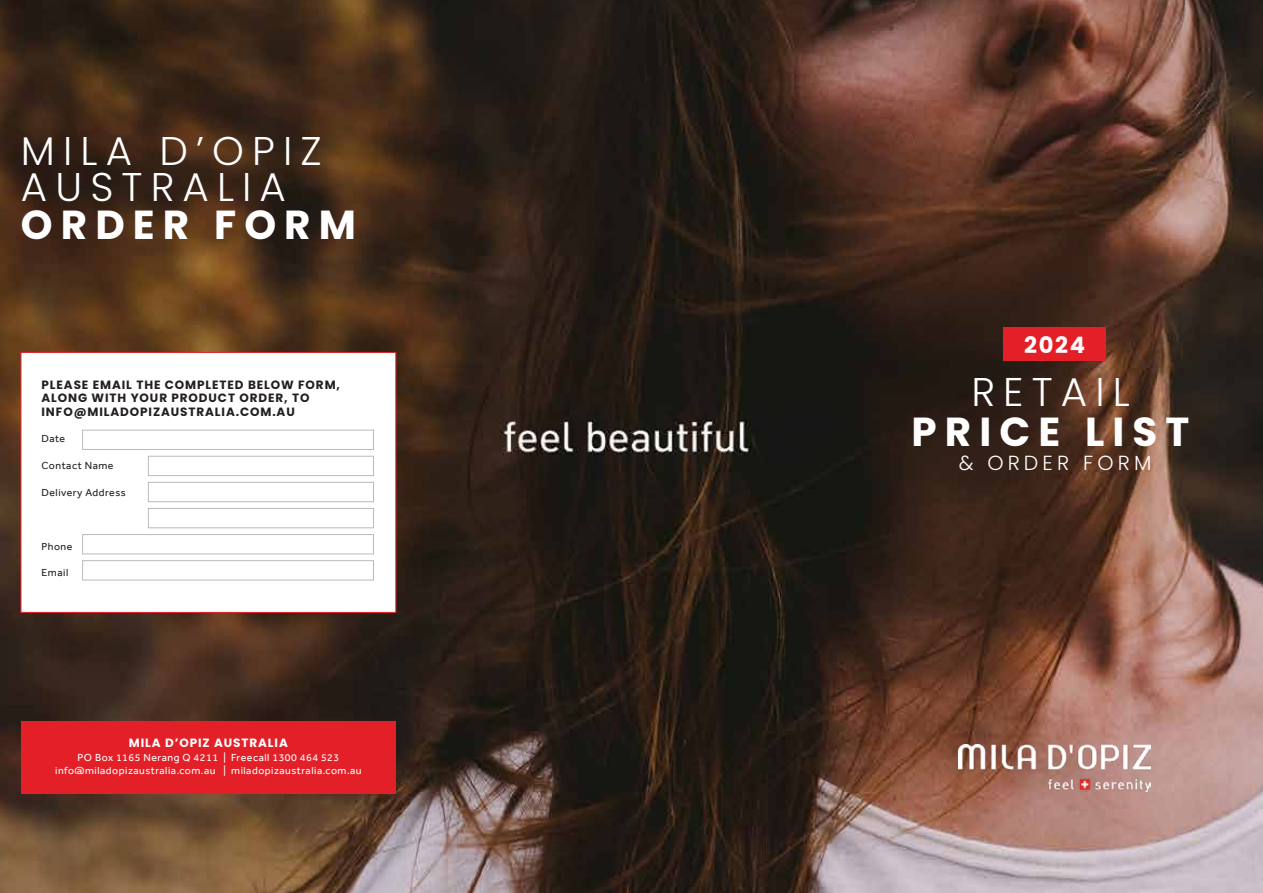
<style>
.page{position:relative;width:1263px;height:893px;background:#fff}
.page>*{position:absolute;margin:0;border:0;box-sizing:border-box;transform-origin:0 0}
.t1{font:700 40.5px "Poppins";letter-spacing:.2em;color:#fff}
.t2{font:300 40.05px/36px "Poppins";letter-spacing:.2em;color:#fff}
.t3{font:700 22.65px "Poppins";color:#fff}
.t4{font:300 20.4px "Poppins";letter-spacing:.2em;color:#fff}
.t5{font:700 12px/13.5px "Poppins";letter-spacing:.075em;color:#231f20}
.t6{font:700 12px "Poppins";letter-spacing:.075em;color:#fff}
.t7{font:10.5px/13.5px "Effra";letter-spacing:.05em;color:#fff;text-align:center}
.t8{font:10.5px "Effra";letter-spacing:.05em;color:#231f20}
</style>
<div class="page">
<img style="left:0;top:0;width:1263px;height:893px">
<div style="left:1003px;top:328px;width:103px;height:33px;background:#e32028"></div>
<img style="left:958px;top:745px;width:193px;height:46px">
<div style="left:21px;top:722px;width:375px;height:72px;background:#e32028"></div>
<div style="left:21px;top:352px;width:375px;height:261px;background:#fff;border:1px solid #e32028"></div>
<div style="left:82px;top:430px;width:292px;height:20px;border:1px solid #b8babc"></div>
<div style="left:148px;top:456px;width:226px;height:20px;border:1px solid #b8babc"></div>
<div style="left:148px;top:482px;width:226px;height:20px;border:1px solid #b8babc"></div>
<div style="left:148px;top:508px;width:226px;height:20px;border:1px solid #b8babc"></div>
<div style="left:82px;top:534px;width:292px;height:20px;border:1px solid #b8babc"></div>
<div style="left:82px;top:560px;width:292px;height:20px;border:1px solid #b8babc"></div>
<h2 class="t2" style="left:21px;top:133px;width:302px">MILA D’OPIZ<br>AUSTRALIA</h2>
<h1 class="t1" style="left:21px;top:202px;width:336px">ORDER FORM</h1>
<p class="t5" style="left:42px;top:378px;width:300px">PLEASE EMAIL THE COMPLETED BELOW FORM,<br>ALONG WITH YOUR PRODUCT ORDER, TO<br>INFO@MILADOPIZAUSTRALIA.COM.AU</p>
<p class="t8" style="left:42px;top:432px;width:25px">Date</p>
<p class="t8" style="left:42px;top:459px;width:73px">Contact Name</p>
<p class="t8" style="left:42px;top:486px;width:86px">Delivery Address</p>
<p class="t8" style="left:42px;top:540px;width:32px">Phone</p>
<p class="t8" style="left:42px;top:566px;width:28px">Email</p>
<p class="t6" style="left:129px;top:736px;width:160px">MILA D’OPIZ AUSTRALIA</p>
<p class="t7" style="left:55px;top:750px;width:308px">PO Box 1165 Nerang Q 4211 | Freecall 1300 464 523 info@miladopizaustralia.com.au | miladopizaustralia.com.au</p>
<h3 class="t3" style="left:1024px;top:332px;width:62px">2024</h3>
<h2 class="t2" style="left:971px;top:374px;width:160px">RETAIL</h2>
<h1 class="t1" style="left:911px;top:408px;width:279px">PRICE LIST</h1>
<h3 class="t4" style="left:959px;top:451px;width:194px">&amp; ORDER FORM</h3>
</div>
